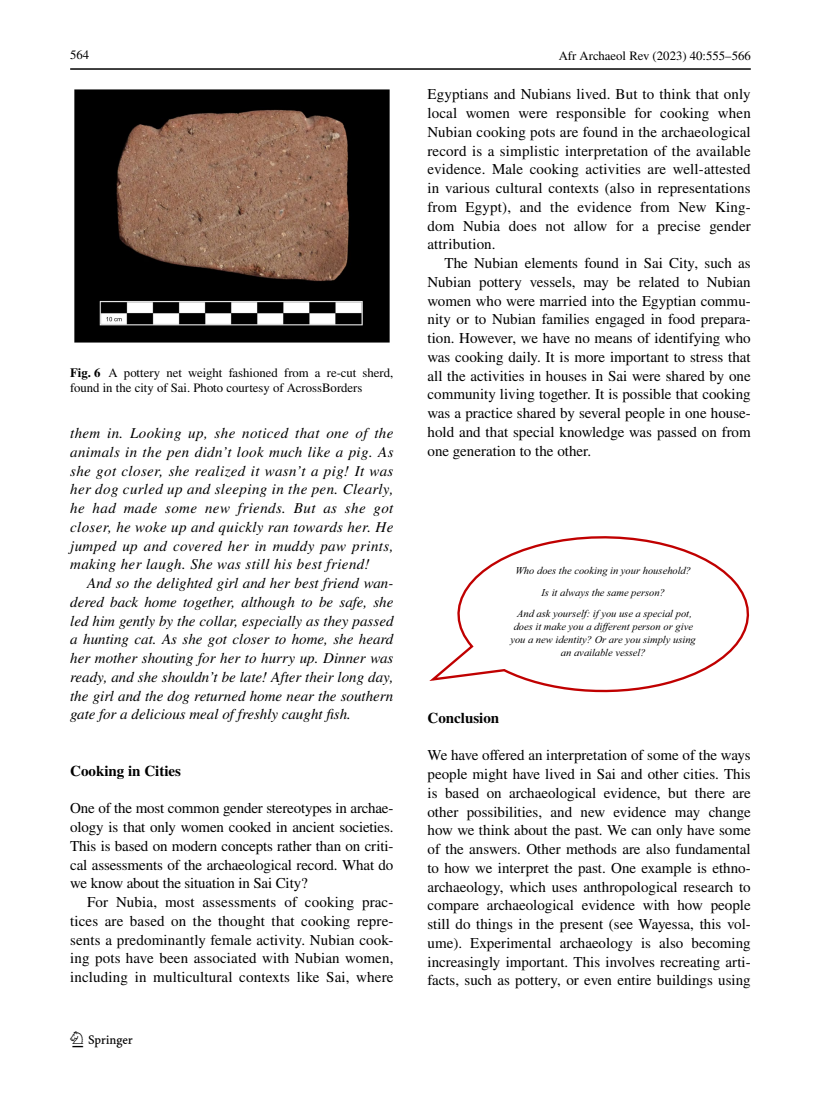
<style>
.page{position:relative;width:821px;height:1106px;background:#fff}
.page>*{position:absolute;margin:0;border:0;box-sizing:border-box;transform-origin:0 0}
.t1{font:22.5px "Springnew Regular 2";color:#000}
.t2{font:15px/18.8px "STIX";color:#000;text-align:justify}
.t3{font:italic 15px/18.8px "STIX";letter-spacing:.01em;color:#000;text-align:justify}
.t4{font:700 15px "STIX";color:#000}
.t5{font:12.75px/15px "STIX";color:#000}
.t6{font:10.5px/21.3px "Times New Roman PS Italic MT9";color:#000;text-align:center}
.s1{font-weight:700}
</style>
<div class="page">
<hr style="left:70px;top:68px;width:680px;height:2px;background:#000">
<svg style="left:430px;top:536px;width:319px;height:156px"></svg>
<div style="left:70px;top:89px;width:323px;height:253px;background:linear-gradient(to bottom,#fff,#fff)"></div>
<img style="left:74px;top:89px;width:315px;height:253px">
<p class="t5" style="left:70px;top:48px;width:21px">564</p>
<p class="t5" style="left:558px;top:49px;width:193px">Afr Archaeol Rev (2023) 40:555–566</p>
<p class="t5" style="left:70px;top:366px;width:325px"><span class="s1">Fig. 6</span> A pottery net weight fashioned from a re-cut sherd, found in the city of Sai. Photo courtesy of AcrossBorders</p>
<p class="t3" style="left:70px;top:423px;width:325px">them in. Looking up, she noticed that one of the animals in the pen didn’t look much like a pig. As she got closer, she realized it wasn’t a pig! It was her dog curled up and sleeping in the pen. Clearly, he had made some new friends. But as she got closer, he woke up and quickly ran towards her. He jumped up and covered her in muddy paw prints, making her laugh. She was still his best friend!</p>
<p class="t3" style="left:70px;top:573px;width:325px;text-indent:17px">And so the delighted girl and her best friend wan&shy;dered back home together, although to be safe, she led him gently by the collar, especially as they passed a hunting cat. As she got closer to home, she heard her mother shouting for her to hurry up. Dinner was ready, and she shouldn’t be late! After their long day, the girl and the dog returned home near the southern gate for a delicious meal of freshly caught fish.</p>
<p class="t4" style="left:70px;top:761px;width:112px">Cooking in Cities</p>
<p class="t2" style="left:70px;top:799px;width:325px">One of the most common gender stereotypes in archae&shy;ology is that only women cooked in ancient societies.<br>This is based on modern concepts rather than on criti&shy;cal assessments of the archaeological record. What do we know about the situation in Sai City?</p>
<p class="t2" style="left:70px;top:893px;width:325px;text-indent:17px">For Nubia, most assessments of cooking prac&shy;tices are based on the thought that cooking repre&shy;sents a predominantly female activity. Nubian cook&shy;ing pots have been associated with Nubian women, including in multicultural contexts like Sai, where</p>
<h1 class="t1" style="left:72px;top:1031px;width:62px">1 3</h1>
<p class="t2" style="left:427px;top:86px;width:325px">Egyptians and Nubians lived. But to think that only local women were responsible for cooking when Nubian cooking pots are found in the archaeological record is a simplistic interpretation of the available evidence. Male cooking activities are well-attested in various cultural contexts (also in representations from Egypt), and the evidence from New King&shy;dom Nubia does not allow for a precise gender attribution.</p>
<p class="t2" style="left:427px;top:255px;width:325px;text-indent:17px">The Nubian elements found in Sai City, such as Nubian pottery vessels, may be related to Nubian women who were married into the Egyptian commu&shy;nity or to Nubian families engaged in food prepara&shy;tion. However, we have no means of identifying who was cooking daily. It is more important to stress that all the activities in houses in Sai were shared by one community living together. It is possible that cooking was a practice shared by several people in one house&shy;hold and that special knowledge was passed on from one generation to the other.</p>
<p class="t6" style="left:515px;top:560px;width:178px">Who does the cooking in your household?<br>Is it always the same person?<br>And ask yourself: if you use a special pot,</p>
<p class="t6" style="left:510px;top:619px;width:187px;line-height:13px">does it make you a different person or give you a new identity? Or are you simply using an available vessel?</p>
<p class="t4" style="left:427px;top:709px;width:73px">Conclusion</p>
<p class="t2" style="left:427px;top:747px;width:325px">We have offered an interpretation of some of the ways people might have lived in Sai and other cities. This is based on archaeological evidence, but there are other possibilities, and new evidence may change how we think about the past. We can only have some of the answers. Other methods are also fundamental to how we interpret the past. One example is ethno&shy;archaeology, which uses anthropological research to compare archaeological evidence with how people still do things in the present (see Wayessa, this vol&shy;ume). Experimental archaeology is also becoming increasingly important. This involves recreating arti&shy;facts, such as pottery, or even entire buildings using</p>
</div>
